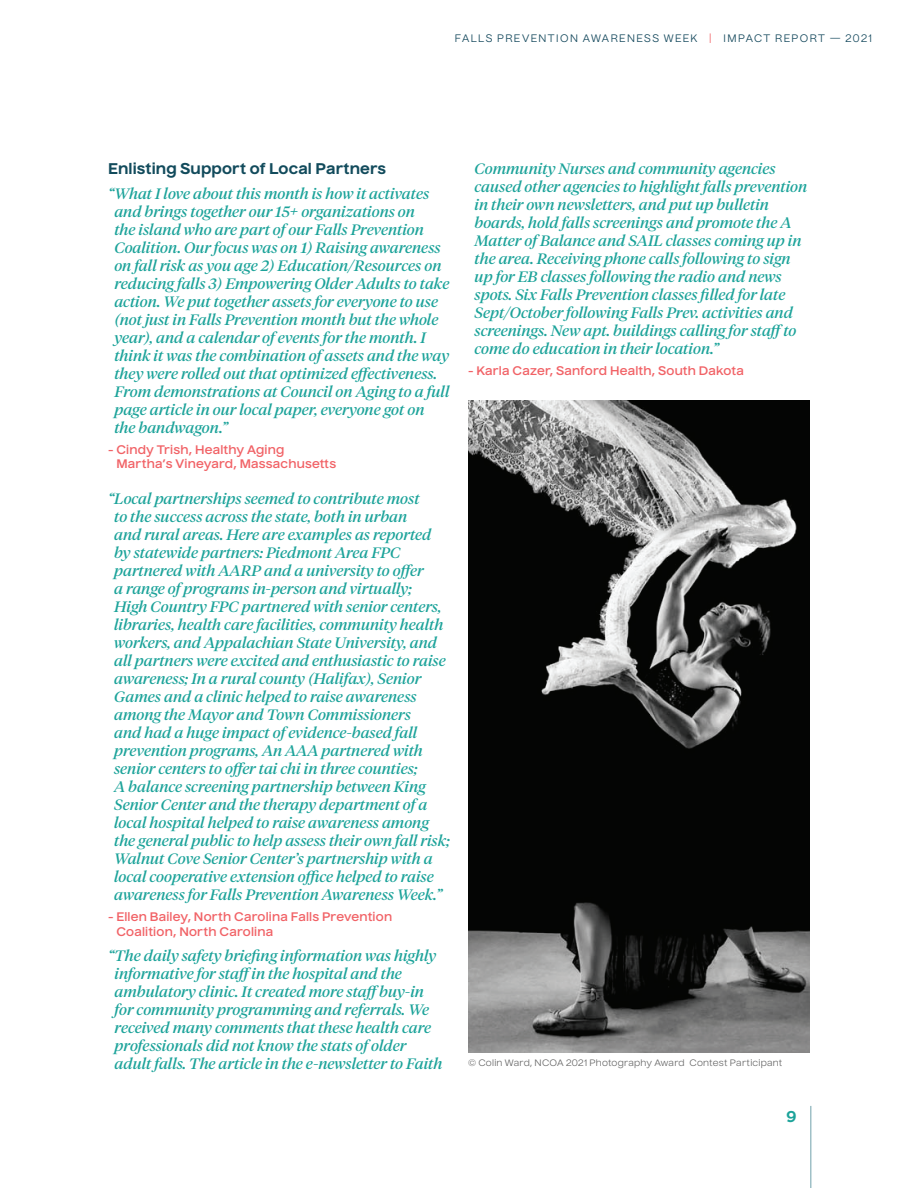
<style>
.page{position:relative;width:918px;height:1188px;background:#fff}
.page>*{position:absolute;margin:0;border:0;box-sizing:border-box;transform-origin:0 0}
.t1{font:italic 15px/18px "Tiempos Headline";color:#1ca39a;scale:1.05 1}
.t2{font:700 15px "Nuckle";letter-spacing:.01em;color:#124b5c;scale:1.05 1}
.t3{font:700 15px "Nuckle";color:#1ca39a;scale:1.05 1}
.t4{font:600 12px/14.4px "Nuckle";letter-spacing:.015em;color:#f16266;scale:1.05 1}
.t5{font:10.5px "Nuckle";letter-spacing:.135em;color:#15495d}
.t6{font:9px "Nuckle";letter-spacing:.02em;color:#666;scale:1.05 1}
.s1{color:#f16266}
</style>
<div class="page">
<hr style="left:810px;top:1106px;width:2px;height:82px;background:#9fc0c7">
<img style="left:468px;top:401px;width:342px;height:652px">
<p class="t5" style="left:455px;top:32px;width:419px">FALLS PREVENTION AWARENESS WEEK <span class="s1">|</span> IMPACT REPORT — 2021</p>
<p class="t2" style="left:108px;top:158px;width:266px">Enlisting Support of Local Partners</p>
<p class="t1" style="left:114px;top:184px;width:321px;text-indent:-6px">“What I love about this month is how it activates and brings together our 15+ organizations on<br>the island who are part ofour Falls Prevention Coalition. Our focus was on 1) Raising awareness on fall risk as you age 2) Education/Resources on reducing falls 3) Empowering Older Adults to take action. We put together assets for everyone to use (not just in Falls Prevention month but the whole year), and a calendar ofevents for the month. I think it was the combination ofassets and the way they were rolled out that optimized efectiveness.<br>From demonstrations at Council on Aging to a full page article in our local paper, everyone got on<br>the bandwagon.”</p>
<p class="t4" style="left:116px;top:442px;width:211px;text-indent:-8px">- Cindy Trish, Healthy Aging<br>Martha’s Vineyard, Massachusetts</p>
<p class="t1" style="left:114px;top:489px;width:321px;text-indent:-6px">“Local partnerships seemed to contribute most<br>to the success across the state, both in urban<br>and rural areas. Here are examples as reported by statewide partners: Piedmont Area FPC partnered with AARP and a university to ofer<br>a range ofprograms in-person and virtually;<br>High Country FPC partnered with senior centers, libraries, health care facilities, community health workers, and Appalachian State University, and all partners were excited and enthusiastic to raise awareness; In a rural county (Halifax), Senior Games and a clinic helped to raise awareness among the Mayor and Town Commissioners<br>and had a huge impact ofevidence-based fall prevention programs, An AAA partnered with senior centers to ofer tai chi in three counties;<br>A balance screening partnership between King Senior Center and the therapy department ofa local hospital helped to raise awareness among the general public to help assess their own fall risk; Walnut Cove Senior Center’s partnership with a local cooperative extension ofce helped to raise awareness for Falls Prevention Awareness Week.”</p>
<p class="t4" style="left:116px;top:910px;width:264px;text-indent:-8px">- Ellen Bailey, North Carolina Falls Prevention<br>Coalition, North Carolina</p>
<p class="t1" style="left:115px;top:946px;width:314px;text-indent:-7px">“The daily safety briefng information was highly informative for staf in the hospital and the ambulatory clinic. It created more staf buy-in for community programming and referrals. We received many comments that these health care professionals did not know the stats ofolder adult falls. The article in the e-newsletter to Faith</p>
<p class="t1" style="left:475px;top:159px;width:318px">Community Nurses and community agencies caused other agencies to highlight falls prevention in their own newsletters, and put up bulletin boards, hold falls screenings and promote the A Matter ofBalance and SAIL classes coming up in the area. Receiving phone calls following to sign up for EB classes following the radio and news spots. Six Falls Prevention classes flled for late Sept/October following Falls Prev. activities and screenings. New apt. buildings calling for staf to come do education in their location.”</p>
<p class="t4" style="left:468px;top:363px;width:264px">- Karla Cazer, Sanford Health, South Dakota</p>
<p class="t6" style="left:468px;top:1058px;width:301px">© Colin Ward, NCOA 2021 Photography Award Contest Participant</p>
<p class="t3" style="left:786px;top:1107px;width:11px">9</p>
</div>
